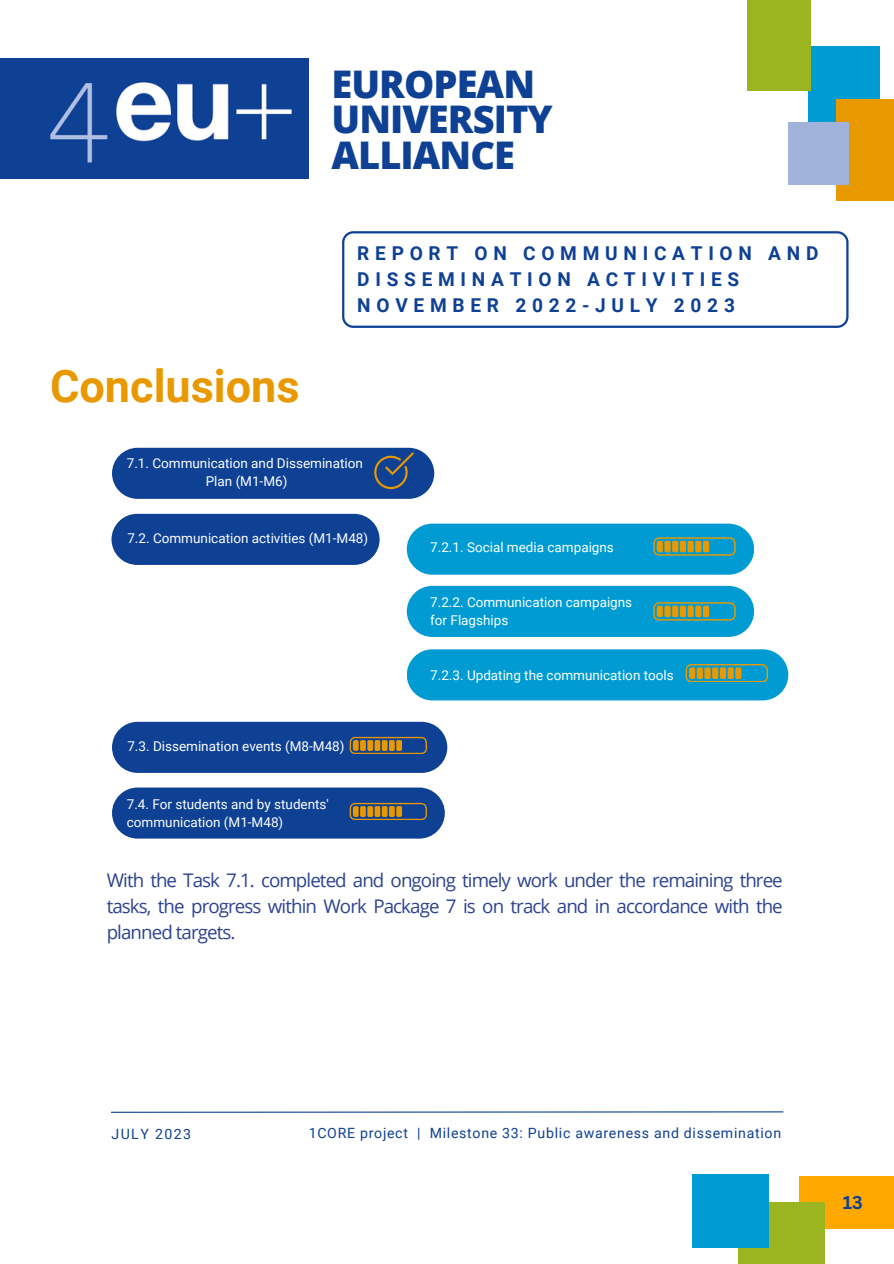
<style>
.page{position:relative;width:894px;height:1264px;background:#fff}
.page>*{position:absolute;margin:0;border:0;box-sizing:border-box;transform-origin:0 0}
.t1{font:700 45px "Roboto";color:#e89900}
.t2{font:800 38.1px/35.7px "Open Sans";letter-spacing:-.025em;color:#0e4094}
.t3{font:700 19.05px/25.8px "Roboto";letter-spacing:.3em;color:#0e4094}
.t4{font:18.75px/25.8px "Open Sans";letter-spacing:-.05em;color:#2c4390;text-align:justify}
.t5{font:700 18px "Canva Sans";color:#0f4094}
.t6{font:14.1px "Roboto";letter-spacing:.05em;color:#0e4094}
.t7{font:14.1px "Roboto";letter-spacing:.1em;color:#0e4094}
.t8{font:13.5px "Roboto";color:#fcffff}
</style>
<div class="page">
<div style="left:0;top:58px;width:228px;height:121px;background:#0e4094"></div>
<img style="left:50px;top:58px;width:258px;height:120px">
<div style="left:808px;top:46px;width:71px;height:85px;background:#009bd3"></div>
<div style="left:835px;top:99px;width:58px;height:102px;background:#e89900"></div>
<div style="left:788px;top:122px;width:60px;height:62px;background:#a2b3db"></div>
<div style="left:747px;top:0;width:63px;height:91px;background:#9bb520"></div>
<div style="left:798px;top:1176px;width:95px;height:52px;background:#ffa800"></div>
<div style="left:738px;top:1202px;width:86px;height:61px;background:#9bb520"></div>
<div style="left:691px;top:1174px;width:77px;height:73px;background:#009bd3"></div>
<svg style="left:342px;top:231px;width:506px;height:97px"></svg>
<hr style="left:111px;top:1111px;width:672px;height:1px;background:#0e4094">
<div style="left:112px;top:448px;width:322px;height:51px;background:#0e4094;border-radius:26px"></div>
<div style="left:111px;top:514px;width:268px;height:51px;background:#0e4094;border-radius:26px"></div>
<div style="left:112px;top:721px;width:335px;height:52px;background:#0e4094;border-radius:26px"></div>
<div style="left:112px;top:787px;width:332px;height:51px;background:#0e4094;border-radius:26px"></div>
<div style="left:406px;top:523px;width:347px;height:51px;background:#009bd3;border-radius:26px"></div>
<div style="left:406px;top:586px;width:347px;height:51px;background:#009bd3;border-radius:26px"></div>
<div style="left:406px;top:649px;width:382px;height:51px;background:#009bd3;border-radius:26px"></div>
<svg style="left:374px;top:452px;width:39px;height:37px"></svg>
<svg style="left:653px;top:537px;width:82px;height:18px"></svg>
<svg style="left:653px;top:602px;width:82px;height:18px"></svg>
<svg style="left:685px;top:664px;width:82px;height:18px"></svg>
<svg style="left:349px;top:737px;width:78px;height:16px"></svg>
<svg style="left:349px;top:803px;width:78px;height:16px"></svg>
<p class="t2" style="left:331px;top:65px;width:223px">EUROPEAN<br>UNIVERSITY<br>ALLIANCE</p>
<p class="t1" style="left:50px;top:360px;width:251px">Conclusions</p>
<h2 class="t3" style="left:357px;top:241px;width:462px">REPORT ON COMMUNICATION AND<br>DISSEMINATION ACTIVITIES<br>NOVEMBER 2022-JULY 2023</h2>
<p class="t8" style="left:127px;top:455px;width:237px">7.1. Communication and Dissemination</p>
<p class="t8" style="left:206px;top:473px;width:83px">Plan (M1-M6)</p>
<p class="t8" style="left:127px;top:530px;width:242px">7.2. Communication activities (M1-M48)</p>
<p class="t8" style="left:127px;top:738px;width:218px">7.3. Dissemination events (M8-M48)</p>
<p class="t8" style="left:127px;top:796px;width:203px">7.4. For students and by students'</p>
<p class="t8" style="left:127px;top:814px;width:158px">communication (M1-M48)</p>
<p class="t8" style="left:430px;top:540px;width:185px">7.2.1. Social media campaigns</p>
<p class="t8" style="left:430px;top:594px;width:203px">7.2.2. Communication campaigns</p>
<p class="t8" style="left:430px;top:612px;width:80px">for Flagships</p>
<p class="t8" style="left:430px;top:667px;width:245px">7.2.3. Updating the communication tools</p>
<p class="t4" style="left:107px;top:867px;width:677px">With the Task 7.1. completed and ongoing timely work under the remaining three tasks, the progress within Work Package 7 is on track and in accordance with the planned targets.</p>
<p class="t7" style="left:111px;top:1125px;width:81px">JULY 2023</p>
<p class="t6" style="left:308px;top:1124px;width:474px">1CORE project | Milestone 33: Public awareness and dissemination</p>
<p class="t5" style="left:842px;top:1189px;width:22px">13</p>
</div>
